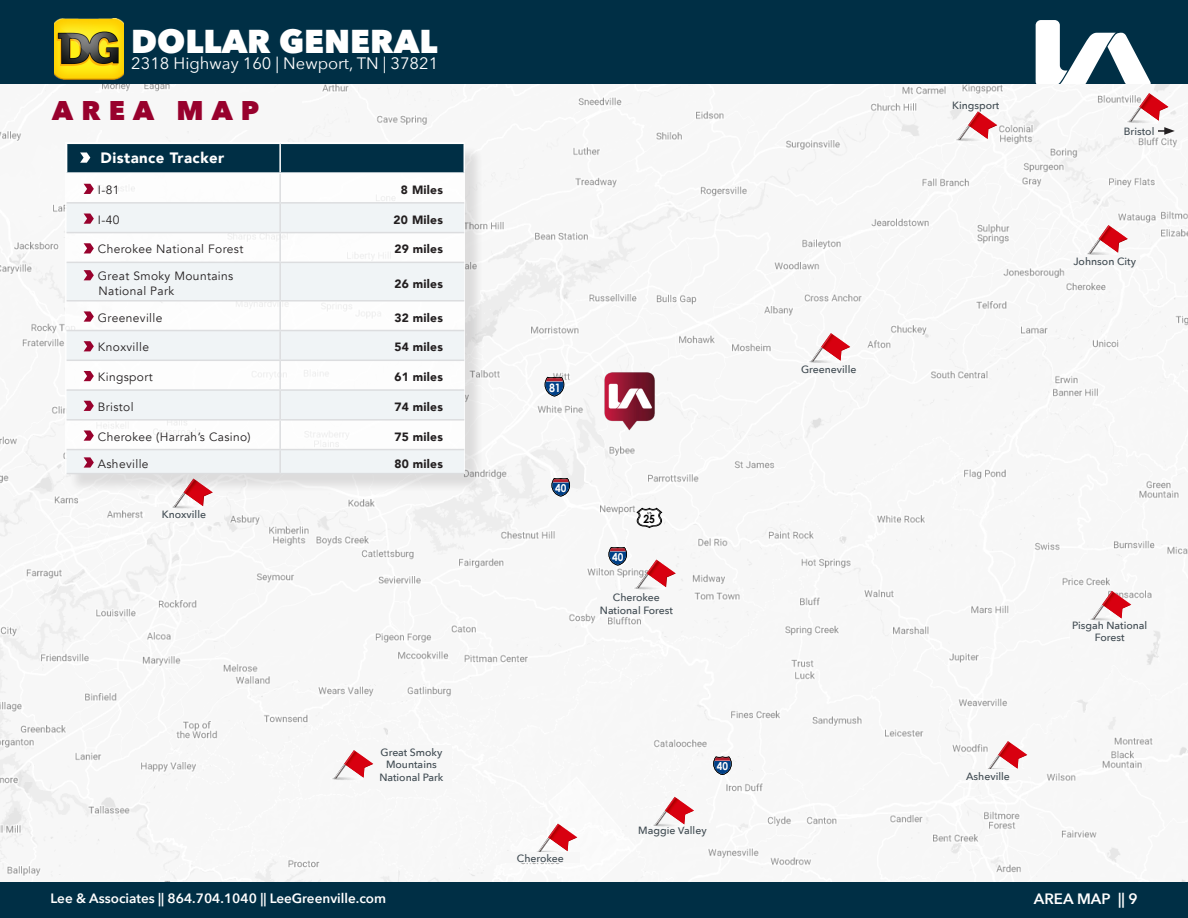
<style>
.page{position:relative;width:1188px;height:918px;background:#fff}
.page>*{position:absolute;margin:0;border:0;box-sizing:border-box;transform-origin:0 0}
.t1{font:800 33px "Avenir Next";color:#fff}
.t2{font:800 27px "Avenir Next";letter-spacing:.3em;color:#98012d}
.t3{font:16.5px "Avenir Next";color:#fff}
.Header_10_pt{font:900 15px "Avenir";letter-spacing:.03em;color:#fff}
.t4{font:600 15px "Avenir Next";color:#fff}
.t5{font:600 13.5px "Avenir Next";color:#fff}
.Left_Column_8_pt{font:12px "Avenir";letter-spacing:.03em;color:#231f20}
.Right_Culumn__8_pt___Bold{font:900 12px "Avenir";letter-spacing:.02em;color:#231f20}
.t6{font:700 11.55px "Century Gothic";color:#fff;scale:.92 1}
.t7{font:700 11.4px "Century Gothic";color:#000;scale:.92 1}
.t8{font:700 10.95px "Century Gothic";color:#fff;scale:.92 1}
.t9{font:500 10.5px/12.6px "Avenir Next";color:#3f4a51;text-align:center}
</style>
<div class="page">
<div style="left:0;top:0;width:1188px;height:84px;background:#002f45"></div>
<img style="left:54px;top:18px;width:70px;height:62px">
<svg style="left:1036px;top:20px;width:115px;height:64px"></svg>
<img style="left:0;top:84px;width:1188px;height:798px">
<div style="left:0;top:882px;width:1188px;height:36px;background:#002f45"></div>
<div style="left:52px;top:93px;width:250px;height:37px;background:#f7f7f7"></div>
<img style="left:602px;top:370px;width:54px;height:62px">
<img style="left:632px;top:586px;width:34px;height:4px">
<svg style="left:636px;top:560px;width:40px;height:29px"></svg>
<svg style="left:987px;top:741px;width:40px;height:28px"></svg>
<svg style="left:537px;top:824px;width:40px;height:28px"></svg>
<img style="left:807px;top:359px;width:3px;height:4px">
<svg style="left:810px;top:333px;width:40px;height:30px"></svg>
<img style="left:1084px;top:251px;width:4px;height:4px">
<svg style="left:1088px;top:225px;width:40px;height:30px"></svg>
<div style="left:794px;top:363px;width:70px;height:10px;background:#f7f7f7"></div>
<div style="left:1070px;top:255px;width:70px;height:10px;background:#f7f7f7"></div>
<div style="left:597px;top:591px;width:79px;height:24px;background:#f7f7f7"></div>
<div style="left:949px;top:769px;width:78px;height:11px;background:#f7f7f7"></div>
<div style="left:501px;top:852px;width:79px;height:10px;background:#f7f7f7"></div>
<div style="left:370px;top:745px;width:82px;height:44px;background:#f7f7f7"></div>
<img style="left:330px;top:776px;width:34px;height:5px">
<svg style="left:333px;top:750px;width:40px;height:30px"></svg>
<div style="left:145px;top:507px;width:79px;height:15px;background:#f7f7f7"></div>
<img style="left:170px;top:505px;width:18px;height:4px">
<svg style="left:173px;top:493px;width:40px;height:15px"></svg>
<div style="left:1116px;top:124px;width:46px;height:11px;background:#f7f7f7"></div>
<img style="left:1125px;top:119px;width:3px;height:5px">
<svg style="left:1128px;top:93px;width:47px;height:42px"></svg>
<img style="left:954px;top:138px;width:34px;height:4px">
<svg style="left:957px;top:111px;width:40px;height:30px"></svg>
<div style="left:949px;top:98px;width:54px;height:11px;background:#f7f7f7"></div>
<div style="left:1070px;top:618px;width:79px;height:24px;background:#f7f7f7"></div>
<img style="left:1088px;top:617px;width:19px;height:4px">
<svg style="left:1091px;top:591px;width:40px;height:29px"></svg>
<div style="left:629px;top:824px;width:87px;height:14px;background:#f7f7f7"></div>
<img style="left:651px;top:823px;width:18px;height:4px">
<svg style="left:654px;top:797px;width:40px;height:29px"></svg>
<svg style="left:552px;top:478px;width:18px;height:18px"></svg>
<svg style="left:609px;top:547px;width:18px;height:18px"></svg>
<svg style="left:714px;top:757px;width:17px;height:18px"></svg>
<svg style="left:545px;top:377px;width:19px;height:19px"></svg>
<svg style="left:637px;top:508px;width:25px;height:20px"></svg>
<div style="left:68px;top:145px;width:416px;height:348px;background:#231f20;opacity:.15"></div>
<div style="left:66px;top:143px;width:399px;height:331px;background:#fff"></div>
<svg style="left:67px;top:204px;width:397px;height:269px;fill:#f0f4f6"></svg>
<hr style="left:279px;top:174px;width:2px;height:28px;background:#dcdddf">
<hr style="left:67px;top:202px;width:213px;height:2px;background:#dcdddf">
<hr style="left:280px;top:202px;width:184px;height:2px;background:#dcdddf">
<hr style="left:279px;top:204px;width:2px;height:28px;background:#dcdddf">
<hr style="left:67px;top:232px;width:213px;height:1px;background:#dcdddf">
<hr style="left:280px;top:232px;width:184px;height:1px;background:#dcdddf">
<hr style="left:279px;top:233px;width:2px;height:29px;background:#dcdddf">
<hr style="left:67px;top:262px;width:213px;height:1px;background:#dcdddf">
<hr style="left:280px;top:262px;width:184px;height:1px;background:#dcdddf">
<hr style="left:279px;top:263px;width:2px;height:37px;background:#dcdddf">
<hr style="left:67px;top:300px;width:213px;height:2px;background:#dcdddf">
<hr style="left:280px;top:300px;width:184px;height:2px;background:#dcdddf">
<hr style="left:279px;top:302px;width:2px;height:28px;background:#dcdddf">
<hr style="left:67px;top:330px;width:213px;height:1px;background:#dcdddf">
<hr style="left:280px;top:330px;width:184px;height:1px;background:#dcdddf">
<hr style="left:279px;top:331px;width:2px;height:29px;background:#dcdddf">
<hr style="left:67px;top:360px;width:213px;height:1px;background:#dcdddf">
<hr style="left:280px;top:360px;width:184px;height:1px;background:#dcdddf">
<hr style="left:279px;top:361px;width:2px;height:28px;background:#dcdddf">
<hr style="left:67px;top:389px;width:213px;height:2px;background:#dcdddf">
<hr style="left:280px;top:389px;width:184px;height:2px;background:#dcdddf">
<hr style="left:279px;top:391px;width:2px;height:28px;background:#dcdddf">
<hr style="left:67px;top:419px;width:213px;height:2px;background:#dcdddf">
<hr style="left:280px;top:419px;width:184px;height:2px;background:#dcdddf">
<hr style="left:279px;top:421px;width:2px;height:28px;background:#dcdddf">
<hr style="left:67px;top:449px;width:213px;height:1px;background:#dcdddf">
<hr style="left:280px;top:449px;width:184px;height:1px;background:#dcdddf">
<hr style="left:279px;top:450px;width:2px;height:23px;background:#dcdddf">
<hr style="left:67px;top:473px;width:213px;height:1px;background:#dcdddf">
<hr style="left:280px;top:473px;width:184px;height:1px;background:#dcdddf">
<svg style="left:66px;top:143px;width:399px;height:30px;background:#123e52"></svg>
<svg style="left:84px;top:184px;width:10px;height:10px"></svg>
<svg style="left:84px;top:214px;width:10px;height:10px"></svg>
<svg style="left:84px;top:243px;width:10px;height:10px"></svg>
<svg style="left:84px;top:270px;width:10px;height:10px"></svg>
<svg style="left:84px;top:311px;width:10px;height:11px"></svg>
<svg style="left:84px;top:341px;width:10px;height:10px"></svg>
<svg style="left:84px;top:371px;width:10px;height:10px"></svg>
<svg style="left:84px;top:401px;width:10px;height:10px"></svg>
<svg style="left:84px;top:430px;width:10px;height:11px"></svg>
<svg style="left:84px;top:457px;width:10px;height:11px"></svg>
<h1 class="t1" style="left:131px;top:21px;width:308px">DOLLAR GENERAL</h1>
<h3 class="t3" style="left:131px;top:49px;width:309px">2318 Highway 160 | Newport, TN | 37821</h3>
<p class="t2" style="left:52px;top:94px;width:209px">AREA MAP</p>
<p class="Header_10_pt" style="left:101px;top:145px;width:125px">Distance Tracker</p>
<p class="Left_Column_8_pt" style="left:98px;top:183px;width:23px">I-81</p>
<p class="Right_Culumn__8_pt___Bold" style="left:401px;top:179px;width:44px">8 Miles</p>
<p class="Left_Column_8_pt" style="left:98px;top:212px;width:23px">I-40</p>
<p class="Right_Culumn__8_pt___Bold" style="left:394px;top:209px;width:51px">20 Miles</p>
<p class="Left_Column_8_pt" style="left:98px;top:242px;width:147px">Cherokee National Forest</p>
<p class="Right_Culumn__8_pt___Bold" style="left:394px;top:239px;width:50px">29 miles</p>
<p class="Left_Column_8_pt" style="left:98px;top:269px;width:137px">Great Smoky Mountains</p>
<p class="Left_Column_8_pt" style="left:98px;top:283px;width:77px">National Park</p>
<p class="Right_Culumn__8_pt___Bold" style="left:394px;top:273px;width:50px">26 miles</p>
<p class="Left_Column_8_pt" style="left:98px;top:310px;width:66px">Greeneville</p>
<p class="Right_Culumn__8_pt___Bold" style="left:394px;top:307px;width:50px">32 miles</p>
<p class="Left_Column_8_pt" style="left:98px;top:340px;width:53px">Knoxville</p>
<p class="Right_Culumn__8_pt___Bold" style="left:394px;top:337px;width:50px">54 miles</p>
<p class="Left_Column_8_pt" style="left:98px;top:370px;width:56px">Kingsport</p>
<p class="Right_Culumn__8_pt___Bold" style="left:394px;top:367px;width:50px">61 miles</p>
<p class="Left_Column_8_pt" style="left:98px;top:400px;width:37px">Bristol</p>
<p class="Right_Culumn__8_pt___Bold" style="left:394px;top:396px;width:50px">74 miles</p>
<p class="Left_Column_8_pt" style="left:98px;top:429px;width:154px">Cherokee (Harrah’s Casino)</p>
<p class="Right_Culumn__8_pt___Bold" style="left:394px;top:426px;width:50px">75 miles</p>
<p class="Left_Column_8_pt" style="left:98px;top:456px;width:52px">Asheville</p>
<p class="Right_Culumn__8_pt___Bold" style="left:394px;top:453px;width:50px">80 miles</p>
<p class="t9" style="left:162px;top:507px;width:46px">Knoxville</p>
<p class="t9" style="left:379px;top:745px;width:66px">Great Smoky<br>Mountains<br>National Park</p>
<p class="t6" style="left:549px;top:379px;width:14px">81</p>
<p class="t8" style="left:555px;top:480px;width:14px">40</p>
<p class="t8" style="left:612px;top:549px;width:14px">40</p>
<p class="t7" style="left:643px;top:511px;width:14px">25</p>
<p class="t9" style="left:613px;top:591px;width:48px">Cherokee</p>
<p class="t9" style="left:600px;top:604px;width:75px">National Forest</p>
<p class="t9" style="left:517px;top:852px;width:48px">Cherokee</p>
<p class="t8" style="left:717px;top:758px;width:14px">40</p>
<p class="t9" style="left:638px;top:824px;width:70px">Maggie Valley</p>
<p class="t9" style="left:801px;top:363px;width:57px">Greeneville</p>
<p class="t9" style="left:952px;top:98px;width:49px">Kingsport</p>
<p class="t9" style="left:1124px;top:124px;width:32px">Bristol</p>
<p class="t9" style="left:1073px;top:255px;width:64px">Johnson City</p>
<p class="t9" style="left:966px;top:769px;width:45px">Asheville</p>
<p class="t9" style="left:1072px;top:618px;width:77px">Pisgah National<br>Forest</p>
<p class="t5" style="left:51px;top:886px;width:337px">Lee &amp; Associates || 864.704.1040 || LeeGreenville.com</p>
<p class="t4" style="left:1034px;top:886px;width:105px">AREA MAP || 9</p>
</div>
